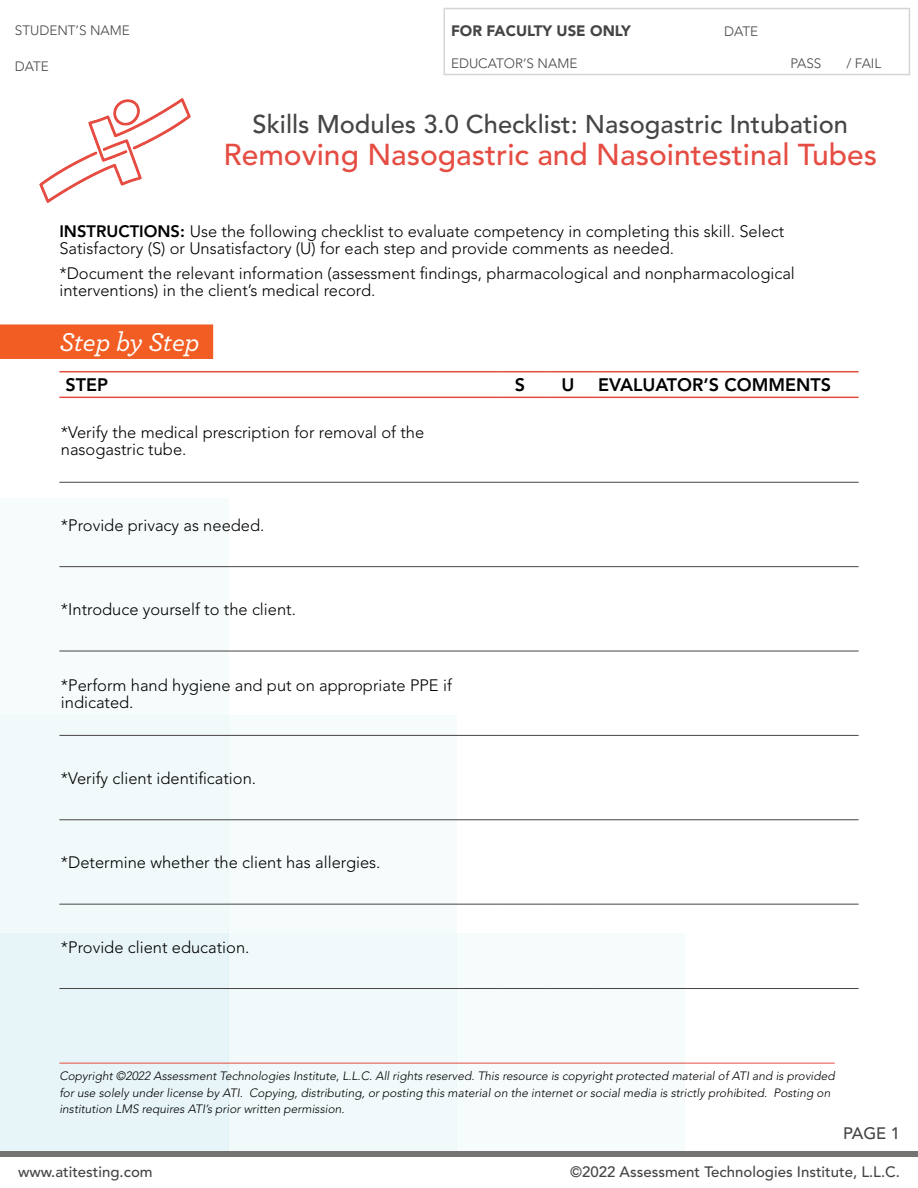
<style>
.page{position:relative;width:918px;height:1188px;background:#fff}
.page>*{position:absolute;margin:0;border:0;box-sizing:border-box;transform-origin:0 0}
.t1{font:500 30px "Avenir LT Std";color:#e54d43}
.Head{font:italic 500 27px "Archer";color:#fff}
.SubTitle{font:500 25.5px "Avenir LT Std";color:#474544}
.Subhead{font:800 18px "Avenir LT Std";color:#000}
.Body_copy{font:300 16.5px/16.5px "Avenir LT Std";color:#000}
.t2{font:500 16.5px "Avenir LT Std";color:#474544}
.t3{font:500 15px "Avenir LT Std";color:#474544}
.identify_body{font:900 15px "Avenir LT Std";color:#474544}
.identify_body-2{font:300 13.5px "Avenir LT Std";color:#474544}
.t4{font:italic 300 12px/16.5px "Avenir LT Std";color:#000}
.s1{font-weight:800}
</style>
<div class="page">
<div style="left:456px;top:934px;width:228px;height:217px;background:#f6fbfc"></div>
<div style="left:228px;top:934px;width:228px;height:217px;background:#f1f9fb"></div>
<div style="left:0;top:934px;width:229px;height:217px;background:#e8f5f8"></div>
<div style="left:228px;top:716px;width:228px;height:217px;background:#f6fbfc"></div>
<div style="left:0;top:716px;width:229px;height:217px;background:#f1f9fb"></div>
<div style="left:0;top:498px;width:229px;height:218px;background:#f6fbfc"></div>
<div style="left:0;top:1151px;width:918px;height:5px;background:#757473"></div>
<img style="left:40px;top:99px;width:150px;height:103px">
<hr style="left:59px;top:1063px;width:776px;height:1px;background:#e54d43">
<div style="left:444px;top:8px;width:466px;height:67px;border:2px solid #d8d3d4"></div>
<div style="left:0;top:324px;width:213px;height:35px;background:#f15d22"></div>
<hr style="left:59px;top:371px;width:437px;height:1px;background:#e54d43">
<hr style="left:496px;top:371px;width:48px;height:1px;background:#e54d43">
<hr style="left:544px;top:371px;width:48px;height:1px;background:#e54d43">
<hr style="left:592px;top:371px;width:267px;height:1px;background:#e54d43">
<hr style="left:59px;top:397px;width:437px;height:1px;background:#e54d43">
<hr style="left:496px;top:397px;width:48px;height:1px;background:#e54d43">
<hr style="left:544px;top:397px;width:48px;height:1px;background:#e54d43">
<hr style="left:592px;top:397px;width:267px;height:1px;background:#e54d43">
<hr style="left:592px;top:482px;width:267px;height:1px;background:#474544">
<hr style="left:592px;top:566px;width:267px;height:1px;background:#474544">
<hr style="left:592px;top:651px;width:267px;height:1px;background:#474544">
<hr style="left:592px;top:735px;width:267px;height:1px;background:#474544">
<hr style="left:592px;top:820px;width:267px;height:1px;background:#474544">
<hr style="left:592px;top:904px;width:267px;height:1px;background:#474544">
<hr style="left:592px;top:988px;width:267px;height:1px;background:#474544">
<hr style="left:496px;top:482px;width:48px;height:1px;background:#474544">
<hr style="left:544px;top:482px;width:48px;height:1px;background:#474544">
<hr style="left:496px;top:566px;width:48px;height:1px;background:#474544">
<hr style="left:544px;top:566px;width:48px;height:1px;background:#474544">
<hr style="left:496px;top:651px;width:48px;height:1px;background:#474544">
<hr style="left:544px;top:651px;width:48px;height:1px;background:#474544">
<hr style="left:496px;top:735px;width:48px;height:1px;background:#474544">
<hr style="left:544px;top:735px;width:48px;height:1px;background:#474544">
<hr style="left:496px;top:820px;width:48px;height:1px;background:#474544">
<hr style="left:544px;top:820px;width:48px;height:1px;background:#474544">
<hr style="left:496px;top:904px;width:48px;height:1px;background:#474544">
<hr style="left:544px;top:904px;width:48px;height:1px;background:#474544">
<hr style="left:496px;top:988px;width:48px;height:1px;background:#474544">
<hr style="left:544px;top:988px;width:48px;height:1px;background:#474544">
<hr style="left:59px;top:482px;width:437px;height:1px;background:#474544">
<hr style="left:59px;top:566px;width:437px;height:1px;background:#474544">
<hr style="left:59px;top:651px;width:437px;height:1px;background:#474544">
<hr style="left:59px;top:735px;width:437px;height:1px;background:#474544">
<hr style="left:59px;top:820px;width:437px;height:1px;background:#474544">
<hr style="left:59px;top:904px;width:437px;height:1px;background:#474544">
<hr style="left:59px;top:988px;width:437px;height:1px;background:#474544">
<p class="identify_body-2" style="left:15px;top:23px;width:117px">STUDENT’S NAME</p>
<p class="identify_body-2" style="left:15px;top:59px;width:36px">DATE</p>
<p class="identify_body" style="left:451px;top:22px;width:181px">FOR FACULTY USE ONLY</p>
<p class="identify_body-2" style="left:724px;top:24px;width:36px">DATE</p>
<p class="identify_body-2" style="left:451px;top:55px;width:128px">EDUCATOR’S NAME</p>
<p class="identify_body-2" style="left:790px;top:55px;width:33px">PASS</p>
<p class="identify_body-2" style="left:846px;top:55px;width:36px">/ FAIL</p>
<p class="SubTitle" style="left:252px;top:110px;width:597px">Skills Modules 3.0 Checklist: Nasogastric Intubation</p>
<p class="t1" style="left:223px;top:137px;width:655px">Removing Nasogastric and Nasointestinal Tubes</p>
<p class="Body_copy" style="left:59px;top:224px;width:726px"><span class="s1">INSTRUCTIONS:</span> Use the following checklist to evaluate competency in completing this skill. Select<br>Satisfactory (S) or Unsatisfactory (U) for each step and provide comments as needed.</p>
<p class="Body_copy" style="left:59px;top:266px;width:737px">*Document the relevant information (assessment findings, pharmacological and nonpharmacological interventions) in the client’s medical record.</p>
<p class="Head" style="left:59px;top:323px;width:142px">Step by Step</p>
<p class="Subhead" style="left:65px;top:374px;width:44px">STEP</p>
<p class="Subhead" style="left:515px;top:374px;width:12px">S</p>
<p class="Subhead" style="left:562px;top:374px;width:14px">U</p>
<p class="Subhead" style="left:598px;top:374px;width:234px">EVALUATOR’S COMMENTS</p>
<p class="Body_copy" style="left:61px;top:424px;width:365px">*Verify the medical prescription for removal of the nasogastric tube.</p>
<p class="Body_copy" style="left:61px;top:517px;width:205px">*Provide privacy as needed.</p>
<p class="Body_copy" style="left:61px;top:601px;width:237px">*Introduce yourself to the client.</p>
<p class="Body_copy" style="left:61px;top:677px;width:392px">*Perform hand hygiene and put on appropriate PPE if indicated.</p>
<p class="Body_copy" style="left:61px;top:770px;width:197px">*Verify client identification.</p>
<p class="Body_copy" style="left:61px;top:854px;width:321px">*Determine whether the client has allergies.</p>
<p class="Body_copy" style="left:61px;top:939px;width:190px">*Provide client education.</p>
<p class="t4" style="left:59px;top:1068px;width:777px">Copyright ©2022 Assessment Technologies Institute, L.L.C. All rights reserved. This resource is copyright protected material of ATI and is provided for use solely under license by ATI. Copying, distributing, or posting this material on the internet or social media is strictly prohibited. Posting on institution LMS requires ATI’s prior written permission.</p>
<p class="t2" style="left:843px;top:1124px;width:58px">PAGE 1</p>
<p class="t3" style="left:18px;top:1163px;width:136px">www.atitesting.com</p>
<p class="t3" style="left:570px;top:1163px;width:331px">©2022 Assessment Technologies Institute, L.L.C.</p>
</div>
